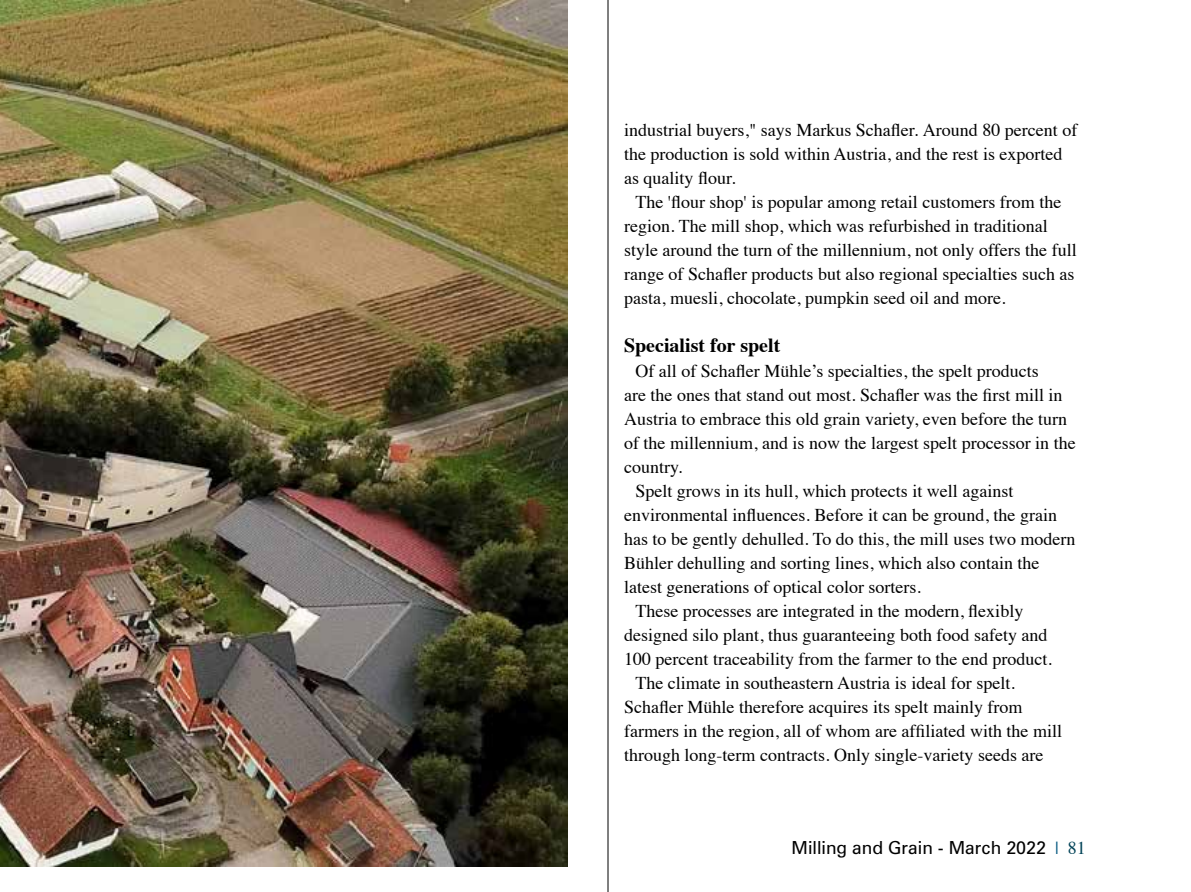
<style>
.page{position:relative;width:1191px;height:892px;background:#fff}
.page>*{position:absolute;margin:0;border:0;box-sizing:border-box;transform-origin:0 0}
.t1{font:700 20px "Times";color:#000}
.t2{font:18px/24px "Times";color:#000}
.t3{font:18px "Zurich BT";color:#000}
.s1{font-family:"Times";color:#00557e}
.s2{font-family:"Times";color:#004257}
</style>
<div class="page">
<img style="left:0;top:0;width:567px;height:866px">
<hr style="left:607px;top:0;width:1px;height:892px;background:#000">
<p class="t2" style="left:624px;top:117px;width:455px">industrial buyers," says Markus Schafler. Around 80 percent of the production is sold within Austria, and the rest is exported as quality flour.</p>
<p class="t2" style="left:624px;top:189px;width:454px;text-indent:11px">The 'flour shop' is popular among retail customers from the region. The mill shop, which was refurbished in traditional style around the turn of the millennium, not only offers the full range of Schafler products but also regional specialties such as pasta, muesli, chocolate, pumpkin seed oil and more.</p>
<p class="t1" style="left:624px;top:326px;width:158px">Specialist for spelt</p>
<p class="t2" style="left:635px;top:358px;width:405px">Of all of Schafler Mühle’s specialties, the spelt products</p>
<p class="t2" style="left:624px;top:382px;width:440px">are the ones that stand out most. Schafler was the first mill in</p>
<p class="t2" style="left:624px;top:406px;width:445px">Austria to embrace this old grain variety, even before the turn</p>
<p class="t2" style="left:624px;top:430px;width:453px">of the millennium, and is now the largest spelt processor in the</p>
<p class="t2" style="left:624px;top:454px;width:60px">country.</p>
<p class="t2" style="left:635px;top:478px;width:380px">Spelt grows in its hull, which protects it well against</p>
<p class="t2" style="left:624px;top:502px;width:434px">environmental influences. Before it can be ground, the grain</p>
<p class="t2" style="left:624px;top:526px;width:453px">has to be gently dehulled. To do this, the mill uses two modern</p>
<p class="t2" style="left:624px;top:550px;width:417px">Bühler dehulling and sorting lines, which also contain the</p>
<p class="t2" style="left:624px;top:574px;width:298px">latest generations of optical color sorters.</p>
<p class="t2" style="left:635px;top:598px;width:389px">These processes are integrated in the modern, flexibly</p>
<p class="t2" style="left:624px;top:622px;width:425px">designed silo plant, thus guaranteeing both food safety and</p>
<p class="t2" style="left:624px;top:646px;width:429px">100 percent traceability from the farmer to the end product.</p>
<p class="t2" style="left:635px;top:670px;width:381px">The climate in southeastern Austria is ideal for spelt.</p>
<p class="t2" style="left:624px;top:694px;width:400px">Schafler Mühle therefore acquires its spelt mainly from</p>
<p class="t2" style="left:624px;top:718px;width:439px">farmers in the region, all of whom are affiliated with the mill</p>
<p class="t2" style="left:624px;top:742px;width:421px">through long-term contracts. Only single-variety seeds are</p>
<p class="t3" style="left:791px;top:836px;width:295px">Milling and Grain - March 2022 <span class="s1">|</span> <span class="s2">81</span></p>
</div>
